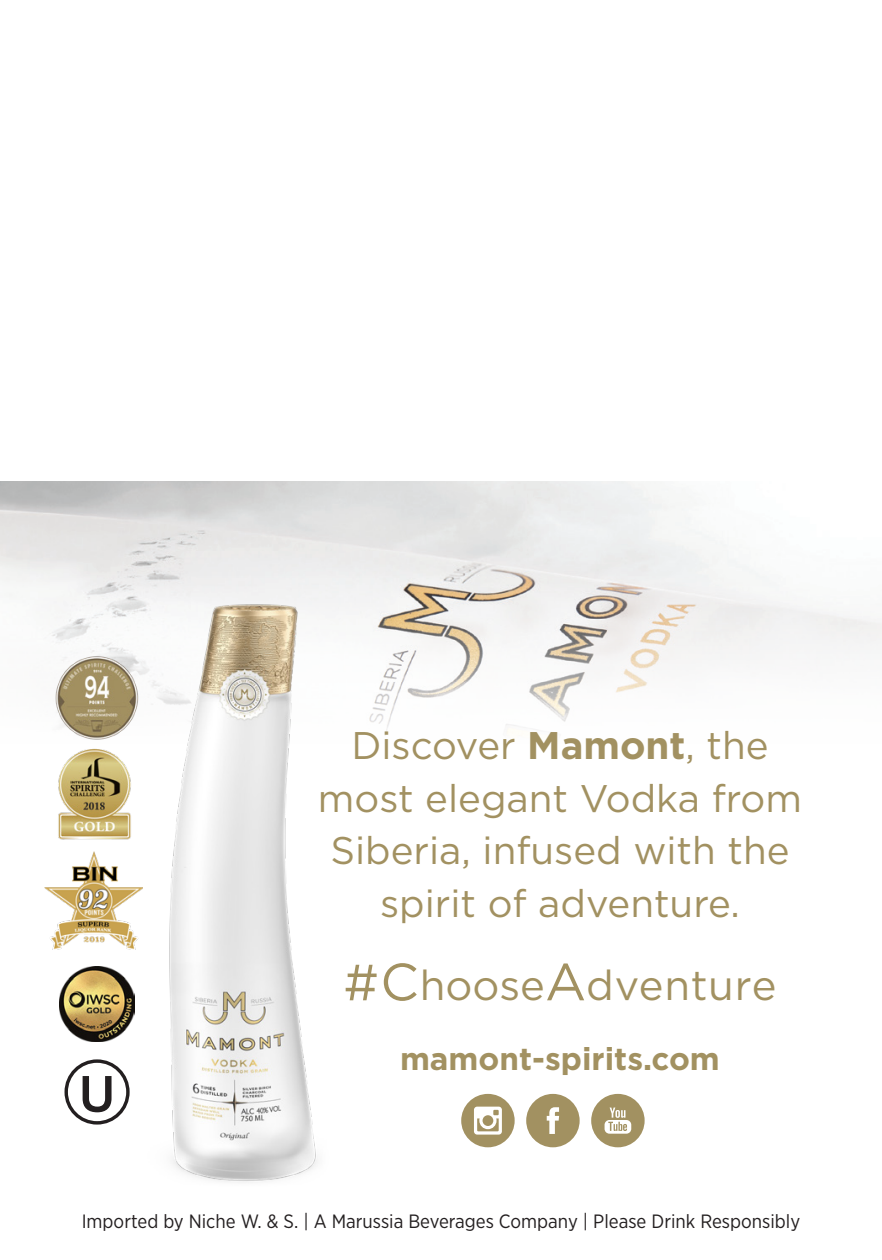
<style>
.page{position:relative;width:882px;height:1260px;background:#fff}
.page>*{position:absolute;margin:0;border:0;box-sizing:border-box;transform-origin:0 0}
.t1{font:41.65px "Gotham";letter-spacing:.005em;color:#a29161}
.t2{font:38.5px/52.5px "Gotham";color:#a29161;text-align:center}
.t3{font:700 31.5px "Gotham";color:#a29161}
.t4{font:19.25px "Gotham Narrow";color:#231f20}
.s1{font-weight:700}
.s2{font-size:50.75px}
.s3{font-size:52.15px}
</style>
<div class="page">
<img style="left:0;top:481px;width:882px;height:254px">
<img style="left:145px;top:586px;width:188px;height:596px">
<svg style="left:461px;top:1094px;width:54px;height:53px"></svg>
<svg style="left:526px;top:1094px;width:54px;height:53px"></svg>
<svg style="left:591px;top:1094px;width:54px;height:53px"></svg>
<img style="left:44px;top:851px;width:99px;height:99px">
<img style="left:58px;top:748px;width:73px;height:92px">
<img style="left:54px;top:654px;width:86px;height:86px">
<div style="left:65px;top:1059px;width:65px;height:66px;border:3px solid #231f20;border-radius:50%"></div>
<svg style="left:82px;top:1076px;width:30px;height:37px"></svg>
<img style="left:59px;top:966px;width:76px;height:76px">
<p class="t2" style="left:318px;top:719px;width:486px">Discover <span class="s1">Mamont</span>, the most elegant Vodka from<br>Siberia, infused with the spirit of adventure.</p>
<p class="t1" style="left:343px;top:959px;width:435px"><span class="s2">#</span><span class="s3">C</span>hoose<span class="s3">A</span>dventure</p>
<p class="t3" style="left:400px;top:1038px;width:321px">mamont-spirits.com</p>
<p class="t4" style="left:82px;top:1209px;width:720px">Imported by Niche W. &amp; S. | A Marussia Beverages Company | Please Drink Responsibly</p>
</div>
